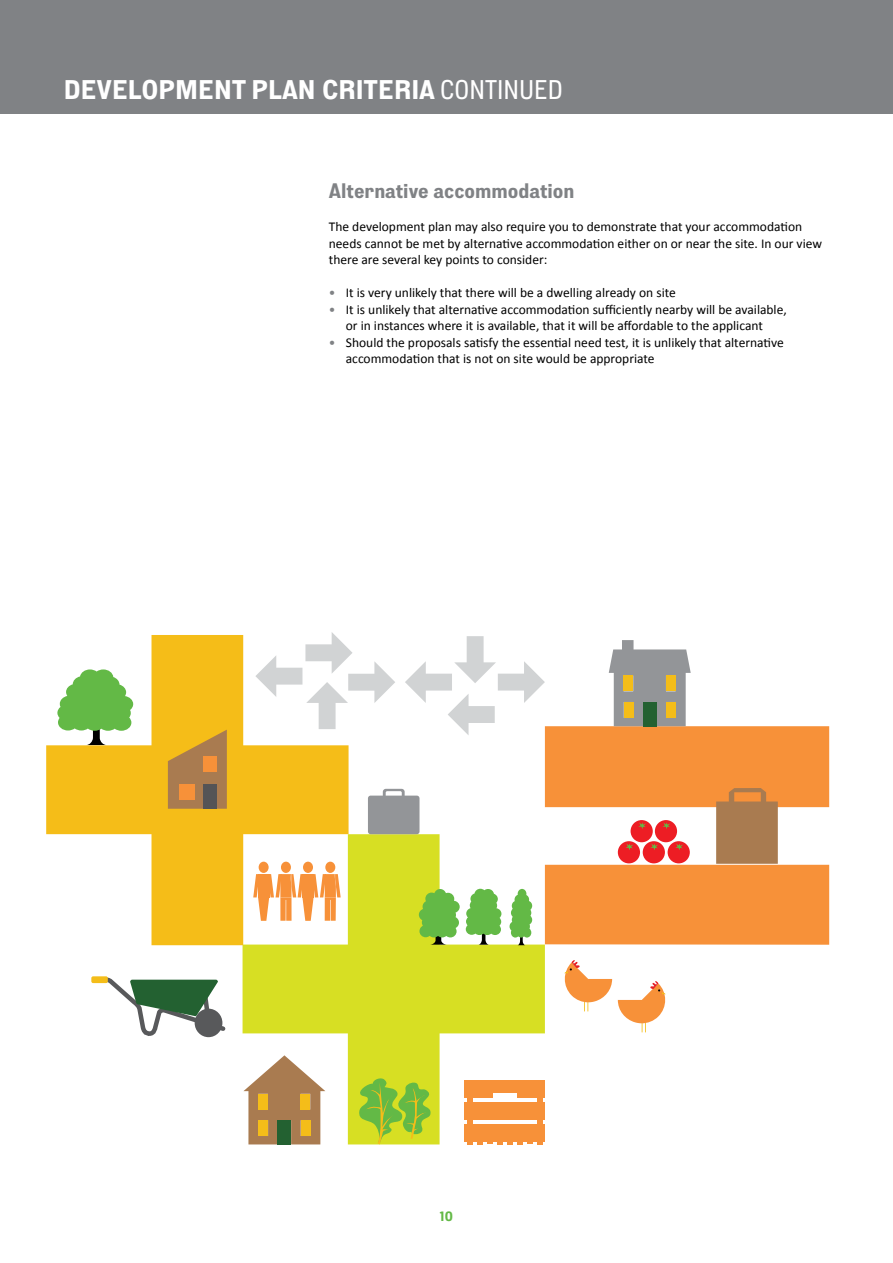
<style>
.page{position:relative;width:893px;height:1263px;background:#fff}
.page>*{position:absolute;margin:0;border:0;box-sizing:border-box;transform-origin:0 0}
.t1{font:700 27px "Lorimer";color:#fff}
.t2{font:700 21px "Lorimer";color:#808285}
.t3{font:13.5px/16.5px "Calibri";color:#000}
.t4{font:700 13.5px "Lorimer";color:#63b946}
.s1{font-weight:500}
.s2{color:#808285}
</style>
<div class="page">
<div style="left:0;top:0;width:893px;height:114px;background:#808285"></div>
<svg style="left:243px;top:834px;width:302px;height:310px;fill:#d7df23"></svg>
<svg style="left:545px;top:726px;width:284px;height:219px;fill:#f79139"></svg>
<svg style="left:46px;top:635px;width:303px;height:310px;fill:#f5bd18"></svg>
<svg style="left:57px;top:669px;width:76px;height:76px"></svg>
<svg style="left:716px;top:788px;width:62px;height:76px;background:#b37e4e"></svg>
<div style="left:631px;top:820px;width:22px;height:22px;background:#ed1d24;border-radius:50%"></div>
<svg style="left:638px;top:822px;width:8px;height:7px"></svg>
<div style="left:655px;top:820px;width:22px;height:22px;background:#ed1d24;border-radius:50%"></div>
<svg style="left:663px;top:822px;width:7px;height:7px"></svg>
<div style="left:643px;top:841px;width:22px;height:22px;background:#ed1d24;border-radius:50%"></div>
<svg style="left:650px;top:843px;width:8px;height:7px"></svg>
<div style="left:618px;top:841px;width:22px;height:22px;background:#ed1d24;border-radius:50%"></div>
<svg style="left:626px;top:843px;width:7px;height:7px"></svg>
<div style="left:668px;top:841px;width:22px;height:22px;background:#ed1d24;border-radius:50%"></div>
<svg style="left:675px;top:843px;width:8px;height:7px"></svg>
<svg style="left:419px;top:889px;width:41px;height:56px;background:#89c45b"></svg>
<svg style="left:509px;top:889px;width:23px;height:56px"></svg>
<svg style="left:466px;top:889px;width:35px;height:56px"></svg>
<svg style="left:405px;top:636px;width:140px;height:99px"></svg>
<svg style="left:255px;top:632px;width:140px;height:97px"></svg>
<div style="left:368px;top:796px;width:51px;height:38px;background:#939598;border-radius:3px"></div>
<svg style="left:383px;top:789px;width:22px;height:7px"></svg>
<svg style="left:356px;top:1076px;width:80px;height:68px;background:#a7cd31"></svg>
<div style="left:91px;top:976px;width:17px;height:7px;background:#f4bd19;border-radius:2px"></div>
<svg style="left:101px;top:976px;width:125px;height:62px"></svg>
<div style="left:464px;top:1080px;width:81px;height:17px;background:#f79139"></div>
<div style="left:464px;top:1102px;width:81px;height:17px;background:#f79139"></div>
<div style="left:464px;top:1124px;width:81px;height:18px;background:#f79139"></div>
<div style="left:467px;top:1089px;width:5px;height:55px;background:#f79139"></div>
<div style="left:537px;top:1089px;width:5px;height:55px;background:#f79139"></div>
<svg style="left:477px;top:1142px;width:55px;height:2px"></svg>
<div style="left:494px;top:1093px;width:23px;height:5px;background:#fff"></div>
<svg style="left:618px;top:981px;width:48px;height:51px"></svg>
<svg style="left:564px;top:960px;width:48px;height:51px"></svg>
<svg style="left:168px;top:730px;width:59px;height:79px;background:#bb8a42"></svg>
<div style="left:203px;top:784px;width:14px;height:24px;background:#545456"></div>
<div style="left:204px;top:756px;width:13px;height:16px;background:#f79139"></div>
<div style="left:179px;top:784px;width:15px;height:16px;background:#f79139"></div>
<svg style="left:609px;top:640px;width:82px;height:86px"></svg>
<div style="left:643px;top:702px;width:13px;height:24px;background:#236131"></div>
<div style="left:666px;top:702px;width:10px;height:16px;background:#f4bd19"></div>
<div style="left:624px;top:702px;width:9px;height:16px;background:#f4bd19"></div>
<div style="left:624px;top:675px;width:9px;height:16px;background:#f4bd19"></div>
<div style="left:666px;top:675px;width:9px;height:16px;background:#f4bd19"></div>
<svg style="left:243px;top:1055px;width:82px;height:89px"></svg>
<div style="left:278px;top:1120px;width:13px;height:24px;background:#236131"></div>
<div style="left:301px;top:1120px;width:9px;height:16px;background:#f4bd19"></div>
<div style="left:258px;top:1120px;width:10px;height:16px;background:#f4bd19"></div>
<div style="left:258px;top:1094px;width:10px;height:15px;background:#f4bd19"></div>
<div style="left:301px;top:1094px;width:9px;height:15px;background:#f4bd19"></div>
<h1 class="t1" style="left:64px;top:74px;width:500px">development plan criteria <span class="s1">CONTINUED</span></h1>
<h2 class="t2" style="left:329px;top:179px;width:247px">Alternative accommodation</h2>
<p class="t3" style="left:329px;top:218px;width:495px">The development plan may also require you to demonstrate that your accommodation needs cannot be met by alternative accommodation either on or near the site. In our view there are several key points to consider:</p>
<p class="t3" style="left:329px;top:284px;width:349px"><span class="s2">•</span> It is very unlikely that there will be a dwelling already on site</p>
<p class="t3" style="left:329px;top:301px;width:459px;text-align:center"><span class="s2">•</span> It is unlikely that alternative accommodation sufficiently nearby will be available, or in instances where it is available, that it will be affordable to the applicant</p>
<p class="t3" style="left:346px;top:334px;width:439px;text-indent:-17px"><span class="s2">•</span> Should the proposals satisfy the essential need test, it is unlikely that alternative accommodation that is not on site would be appropriate</p>
<p class="t4" style="left:440px;top:1209px;width:15px">10</p>
</div>
